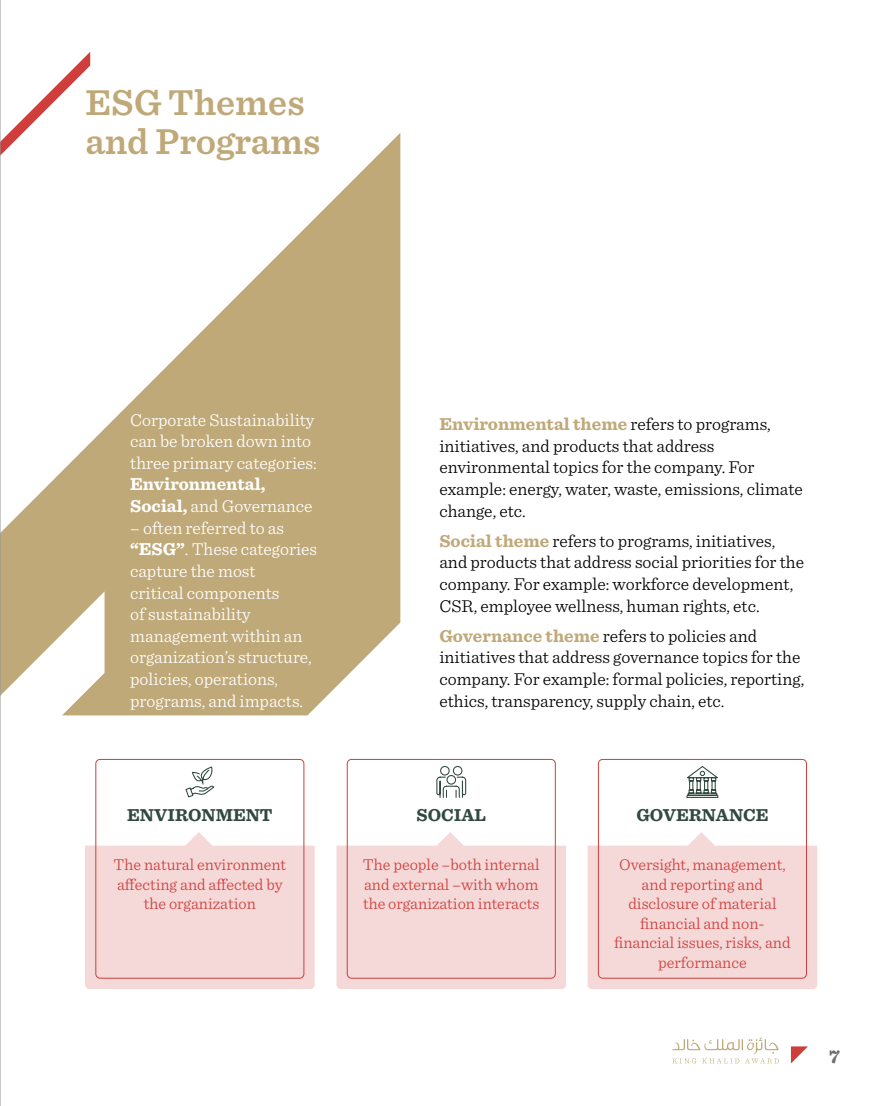
<style>
.page{position:relative;width:893px;height:1106px;background:#fff}
.page>*{position:absolute;margin:0;border:0;box-sizing:border-box;transform-origin:0 0}
.t1{font:600 37.5px/39px "Sentinel";color:#c0a979}
.t2{font:700 19.5px "Sentinel";color:#6d6e70}
.t3{font:300 18px/21.6px "Sentinel";color:#000}
.t4{font:300 18px/21.6px "Sentinel";color:#fff}
.t5{font:700 18px/21.6px "Sentinel";color:#fff}
.t6{font:700 18px "Sentinel";color:#31493e}
.t7{font:300 16.5px/19.5px "Sentinel";color:#cf3e3b;text-align:center}
.s1{font-weight:300}
.s2{font-weight:700}
.s3{font-weight:700;color:#c0a979}
</style>
<div class="page">
<svg style="left:85px;top:832px;width:230px;height:157px;background:#f5d9d9"></svg>
<svg style="left:336px;top:832px;width:230px;height:157px;background:#f5dada"></svg>
<svg style="left:588px;top:832px;width:229px;height:157px;background:#f5dada"></svg>
<svg style="left:9px;top:52px;width:81px;height:81px"></svg>
<svg style="left:1px;top:133px;width:399px;height:582px;fill:#c0a979"></svg>
<svg style="left:1px;top:591px;width:104px;height:186px"></svg>
<div style="left:96px;top:759px;width:208px;height:219px;border:1px solid #cf3e3b;border-radius:4px"></div>
<div style="left:347px;top:759px;width:209px;height:219px;border:1px solid #cf3e3b;border-radius:4px"></div>
<div style="left:598px;top:759px;width:209px;height:219px;border:1px solid #cf3e3b;border-radius:4px"></div>
<svg style="left:436px;top:766px;width:31px;height:32px"></svg>
<svg style="left:686px;top:766px;width:33px;height:32px"></svg>
<svg style="left:185px;top:767px;width:30px;height:31px"></svg>
<svg style="left:791px;top:1046px;width:17px;height:17px"></svg>
<svg style="left:672px;top:1037px;width:107px;height:26px"></svg>
<hr style="left:0;top:0;width:1px;height:1106px;background:#939598">
<h1 class="t1" style="left:85px;top:81px;width:237px">ESG Themes and Programs</h1>
<p class="t4" style="left:130px;top:407px;width:188px">Corporate Sustainability can be broken down into three primary categories:</p>
<p class="t5" style="left:130px;top:473px;width:184px">Environmental,<br>Social, <span class="s1">and Governance</span></p>
<p class="t4" style="left:130px;top:515px;width:189px">– often referred to as <span class="s2">“ESG”</span>. These categories capture the most<br>critical components<br>of sustainability management within an organization’s structure, policies, operations, programs, and impacts.</p>
<p class="t3" style="left:439px;top:412px;width:365px"><span class="s3">Environmental theme</span> refers to programs, initiatives, and products that address environmental topics for the company. For example: energy, water, waste, emissions, climate change, etc.</p>
<p class="t3" style="left:439px;top:528px;width:366px"><span class="s3">Social theme</span> refers to programs, initiatives, and products that address social priorities for the company. For example: workforce development, CSR, employee wellness, human rights, etc.</p>
<p class="t3" style="left:439px;top:623px;width:366px"><span class="s3">Governance theme</span> refers to policies and initiatives that address governance topics for the company. For example: formal policies, reporting, ethics, transparency, supply chain, etc.</p>
<p class="t6" style="left:127px;top:801px;width:147px">ENVIRONMENT</p>
<p class="t6" style="left:416px;top:801px;width:71px">SOCIAL</p>
<p class="t6" style="left:636px;top:801px;width:134px">GOVERNANCE</p>
<p class="t7" style="left:114px;top:853px;width:174px">The natural environment affecting and affected by the organization</p>
<p class="t7" style="left:363px;top:853px;width:178px;text-align:justify">The people –both internal and external –with whom the organization interacts</p>
<p class="t7" style="left:614px;top:853px;width:178px">Oversight, management, and reporting and disclosure of material financial and non&shy;financial issues, risks, and performance</p>
<p class="t2" style="left:829px;top:1041px;width:12px">7</p>
</div>
